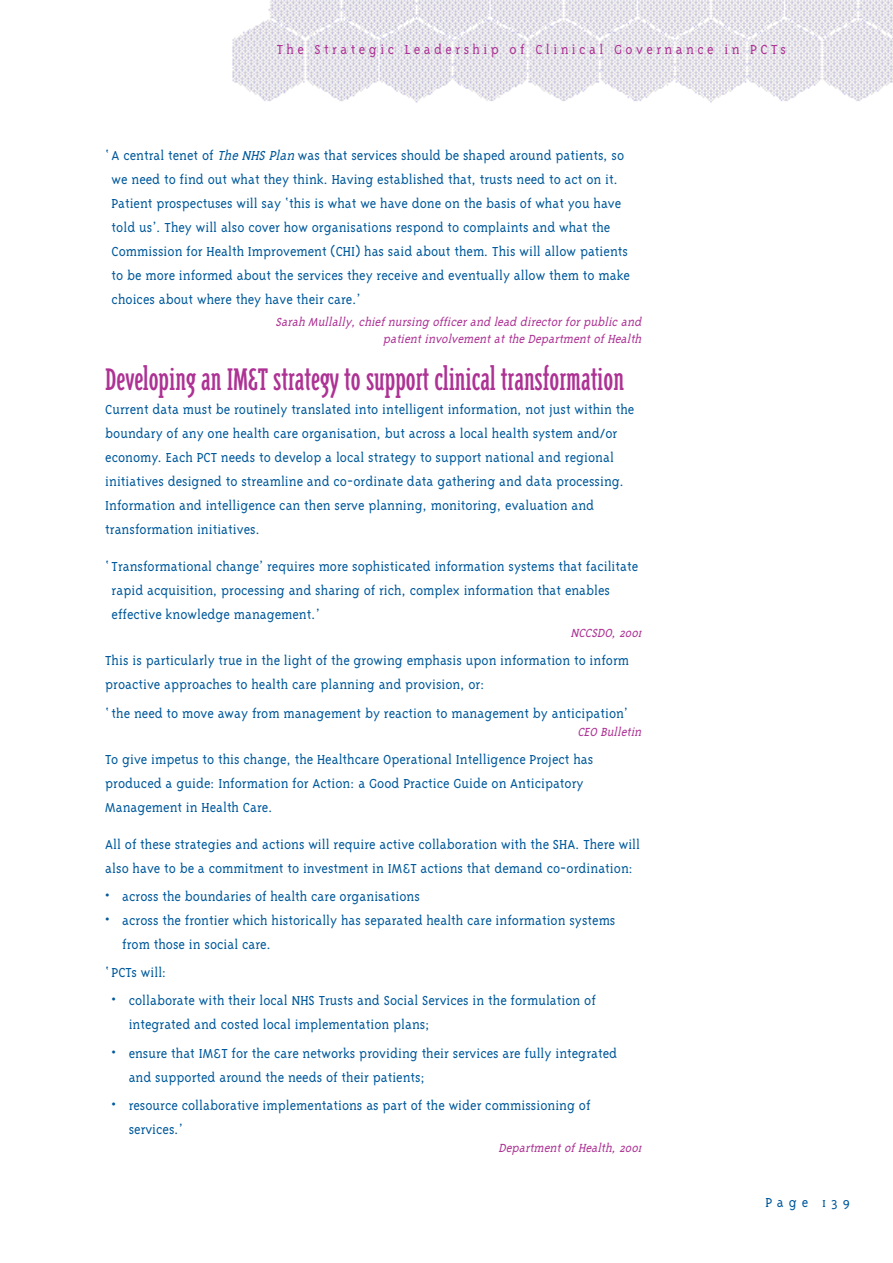
<style>
.page{position:relative;width:893px;height:1263px;background:#fff}
.page>*{position:absolute;margin:0;border:0;box-sizing:border-box;transform-origin:0 0}
.t1{font:36px "Triplex Cond Serif";color:#ad3294}
.t2{font:300 15px/24px "Triplex Serif";color:#00599b}
.t3{font:300 15px "Triplex Serif";letter-spacing:.23em;color:#ad3294}
.t4{font:italic 300 13.5px/16.2px "Triplex Serif";color:#ad3294;text-align:right}
.s1{font-style:italic}
</style>
<div class="page">
<svg style="left:232px;top:0;width:660px;height:56px;fill:#ecebed"></svg>
<img style="left:232px;top:56px;width:660px;height:47px">
<p class="t3" style="left:277px;top:43px;width:511px">The Strategic Leadership of Clinical Governance in PCTs</p>
<p class="t2" style="left:112px;top:144px;width:520px;text-indent:-6px">‘ A central tenet of <span class="s1">The NHS Plan</span>was that services should be shaped around patients, so we need to find out what they think. Having established that, trusts need to act on it.<br>Patient prospectuses will say ‘this is what we have done on the basis of what you have told us’. They will also cover how organisations respond to complaints and what the Commission for Health Improvement (CHI) has said about them. This will allow patients to be more informed about the services they receive and eventually allow them to make choices about where they have their care.’</p>
<p class="t4" style="left:275px;top:315px;width:370px">Sarah Mullally,chiefnursing officerand lead directorforpublic and patientinvolvementatthe DepartmentofHealth</p>
<h1 class="t1" style="left:105px;top:365px;width:520px">Developing an IM&amp;T strategy to support clinical transformation</h1>
<p class="t2" style="left:105px;top:399px;width:530px">Current data must be routinely translated into intelligent information, not just within the boundary of any one health care organisation, but across a local health system and/or economy. Each PCT needs to develop a local strategy to support national and regional initiatives designed to streamline and co-ordinate data gathering and data processing.<br>Information and intelligence can then serve planning, monitoring, evaluation and transformation initiatives.</p>
<p class="t2" style="left:112px;top:555px;width:528px;text-indent:-6px">‘ Transformational change’ requires more sophisticated information systems that facilitate rapid acquisition, processing and sharing of rich, complex information that enables effective knowledge management.’</p>
<p class="t4" style="left:570px;top:626px;width:75px">NCCSDO,2001</p>
<p class="t2" style="left:105px;top:650px;width:525px">This is particularly true in the light of the growing emphasis upon information to inform proactive approaches to health care planning and provision, or:</p>
<p class="t2" style="left:105px;top:702px;width:524px">‘ the need to move away from management by reaction to management by anticipation’</p>
<p class="t4" style="left:577px;top:724px;width:68px">CEO Bulletin</p>
<p class="t2" style="left:105px;top:748px;width:489px">To give impetus to this change, the Healthcare Operational Intelligence Project has produced a guide: Information for Action: a Good Practice Guide on Anticipatory<br>Management in Health Care.</p>
<p class="t2" style="left:105px;top:833px;width:536px">All of these strategies and actions will require active collaboration with the SHA. There will also have to be a commitment to investment in IM&amp;T actions that demand co-ordination:</p>
<p class="t2" style="left:105px;top:885px;width:316px">• across the boundaries of health care organisations</p>
<p class="t2" style="left:122px;top:909px;width:494px;text-indent:-17px">• across the frontier which historically has separated health care information systems from those in social care.</p>
<p class="t2" style="left:105px;top:962px;width:63px">‘ PCTs will:</p>
<p class="t2" style="left:129px;top:990px;width:468px;text-indent:-17px">• collaborate with their local NHS Trusts and Social Services in the formulation of integrated and costed local implementation plans;</p>
<p class="t2" style="left:129px;top:1042px;width:490px;text-indent:-17px">• ensure that IM&amp;T for the care networks providing their services are fully integrated and supported around the needs of their patients;</p>
<p class="t2" style="left:129px;top:1094px;width:463px;text-indent:-17px">• resource collaborative implementations as part of the wider commissioning of services.’</p>
<p class="t4" style="left:498px;top:1141px;width:147px">DepartmentofHealth,2001</p>
<p class="t2" style="left:765px;top:1191px;width:86px">Page 139</p>
</div>
